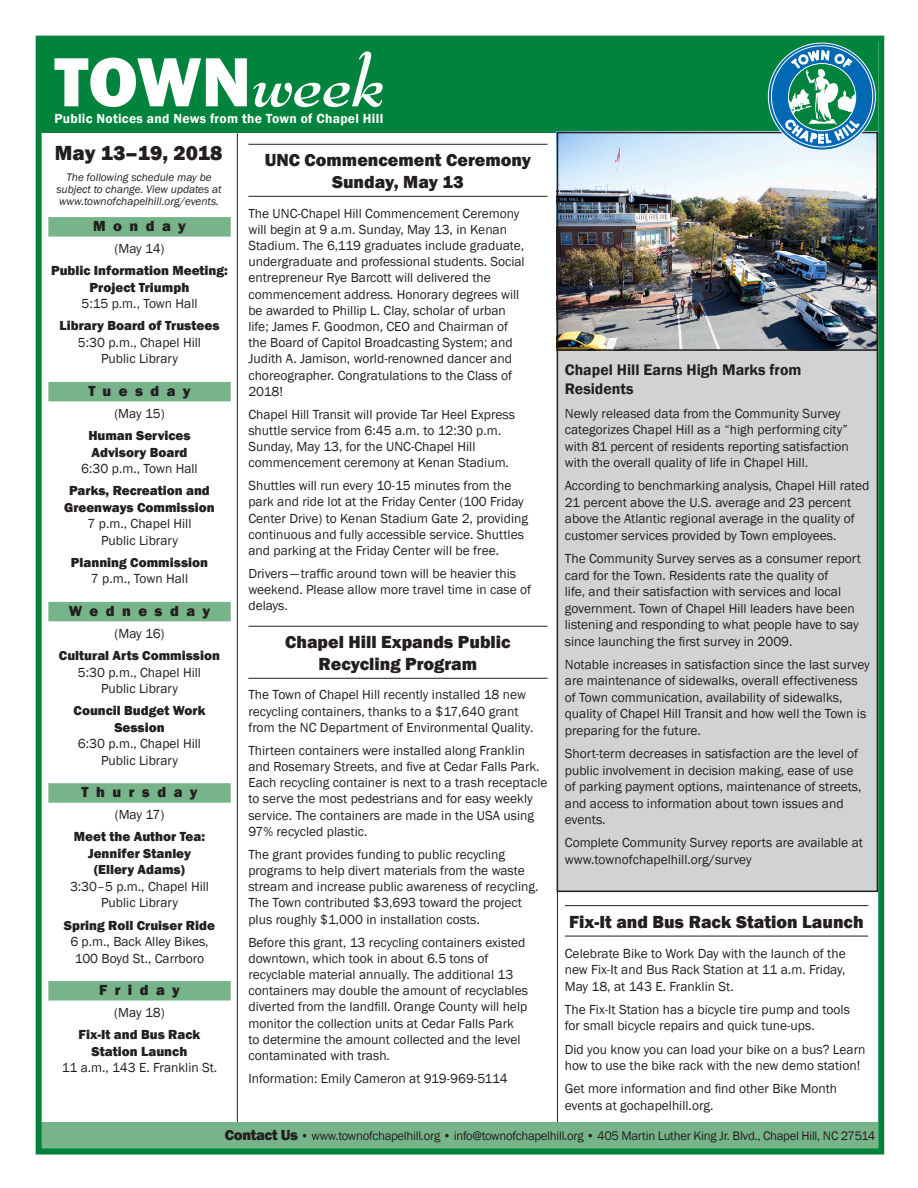
<style>
.page{position:relative;width:918px;height:1188px;background:#fff}
.page>*{position:absolute;margin:0;border:0;box-sizing:border-box;transform-origin:0 0}
.t1{font:800 72px "Franklin Gothic";color:#fff}
.t2{font:800 21px "Franklin Gothic";color:#231f20}
.t3{font:800 18px/21.6px "Franklin Gothic";color:#231f20;text-align:center}
.Feature_Title{font:600 15.75px/18.9px "Franklin Gothic";color:#231f20}
.Day{font:800 15px "Franklin Gothic";letter-spacing:.5em;color:#231f20}
.Meeting_Info{font:13.5px/16.2px "Franklin Gothic";color:#231f20}
.Meeting_Info_Bold{font:800 13.5px/16.5px "Franklin Gothic";color:#231f20;text-align:center}
.t4{font:600 13.5px "Franklin Gothic";letter-spacing:.02em;color:#fff}
.t5{font:12.75px "Franklin Gothic";letter-spacing:-.025em;color:#231f20}
.Meeting_Info-2{font:italic 11.25px/12px "Franklin Gothic";color:#231f20;text-align:center}
.s1{font-family:"Bernhard Modern Std";font-weight:700;font-style:italic}
.s2{font-weight:800;font-size:15px}
</style>
<div class="page">
<div style="left:41px;top:40px;width:837px;height:93px;background:#00843d"></div>
<hr style="left:248px;top:144px;width:300px;height:1px;background:#231f20">
<hr style="left:248px;top:196px;width:300px;height:1px;background:#231f20">
<hr style="left:248px;top:626px;width:300px;height:1px;background:#231f20">
<hr style="left:248px;top:678px;width:300px;height:1px;background:#231f20">
<hr style="left:237px;top:133px;width:1px;height:989px;background:#231f20">
<hr style="left:557px;top:133px;width:1px;height:989px;background:#231f20">
<div style="left:48px;top:217px;width:183px;height:20px;background:#77b48a"></div>
<div style="left:48px;top:382px;width:183px;height:19px;background:#77b48a"></div>
<div style="left:48px;top:602px;width:183px;height:19px;background:#77b48a"></div>
<div style="left:48px;top:783px;width:183px;height:20px;background:#77b48a"></div>
<div style="left:48px;top:981px;width:183px;height:20px;background:#77b48a"></div>
<div style="left:42px;top:1122px;width:836px;height:27px;background:#77b48a"></div>
<hr style="left:565px;top:905px;width:303px;height:1px;background:#231f20">
<hr style="left:565px;top:936px;width:303px;height:1px;background:#231f20">
<div style="left:36px;top:36px;width:848px;height:1119px;border:6px solid #00843d"></div>
<div style="left:557px;top:133px;width:320px;height:758px;background:#d1d2d4"></div>
<img style="left:560px;top:135px;width:315px;height:213px">
<div style="left:557px;top:132px;width:321px;height:219px;border:2px solid #231f20"></div>
<svg style="left:768px;top:43px;width:107px;height:107px"></svg>
<div style="left:771px;top:46px;width:102px;height:101px;background:#0168b3;border-radius:50%"></div>
<svg style="left:786px;top:50px;width:73px;height:93px"></svg>
<p class="t1" style="left:54px;top:36px;width:331px">TOWN<span class="s1">week</span></p>
<p class="t4" style="left:54px;top:110px;width:330px">Public Notices and News from the Town of Chapel Hill</p>
<p class="t2" style="left:55px;top:140px;width:169px">May 13–19, 2018</p>
<p class="Meeting_Info-2" style="left:56px;top:171px;width:167px">The following schedule may be subject to change. View updates at www.townofchapelhill.org/events.</p>
<p class="Day" style="left:93px;top:216px;width:94px">Monday</p>
<p class="Meeting_Info" style="left:114px;top:241px;width:52px">(May 14)</p>
<p class="Meeting_Info_Bold" style="left:51px;top:262px;width:178px">Public Information Meeting:<br>Project Triumph</p>
<p class="Meeting_Info" style="left:81px;top:296px;width:118px">5:15 p.m., Town Hall</p>
<p class="Meeting_Info_Bold" style="left:60px;top:318px;width:161px">Library Board of Trustees</p>
<p class="Meeting_Info" style="left:78px;top:334px;width:125px;text-align:center">5:30 p.m., Chapel Hill<br>Public Library</p>
<p class="Day" style="left:88px;top:381px;width:104px">Tuesday</p>
<p class="Meeting_Info" style="left:114px;top:406px;width:52px">(May 15)</p>
<p class="Meeting_Info_Bold" style="left:88px;top:427px;width:104px;text-align:left">Human Services<br>Advisory Board</p>
<p class="Meeting_Info" style="left:81px;top:461px;width:118px">6:30 p.m., Town Hall</p>
<p class="Meeting_Info_Bold" style="left:64px;top:482px;width:152px">Parks, Recreation and<br>Greenways Commission</p>
<p class="Meeting_Info" style="left:88px;top:516px;width:105px;text-align:center">7 p.m., Chapel Hill<br>Public Library</p>
<p class="Meeting_Info_Bold" style="left:71px;top:554px;width:139px">Planning Commission</p>
<p class="Meeting_Info" style="left:91px;top:571px;width:99px">7 p.m., Town Hall</p>
<p class="Day" style="left:69px;top:601px;width:143px">Wednesday</p>
<p class="Meeting_Info" style="left:115px;top:626px;width:52px">(May 16)</p>
<p class="Meeting_Info_Bold" style="left:59px;top:647px;width:163px">Cultural Arts Commission</p>
<p class="Meeting_Info" style="left:78px;top:664px;width:125px;text-align:center">5:30 p.m., Chapel Hill<br>Public Library</p>
<p class="Meeting_Info_Bold" style="left:74px;top:702px;width:133px">Council Budget Work<br>Session</p>
<p class="Meeting_Info" style="left:78px;top:736px;width:125px;text-align:center">6:30 p.m., Chapel Hill<br>Public Library</p>
<p class="Day" style="left:82px;top:783px;width:118px">Thursday</p>
<p class="Meeting_Info" style="left:115px;top:807px;width:51px">(May 17)</p>
<p class="Meeting_Info_Bold" style="left:74px;top:829px;width:133px">Meet the Author Tea:<br>Jennifer Stanley (Ellery Adams)</p>
<p class="Meeting_Info" style="left:70px;top:878px;width:140px;text-align:center">3:30–5 p.m., Chapel Hill<br>Public Library</p>
<p class="Meeting_Info_Bold" style="left:64px;top:917px;width:153px">Spring Roll Cruiser Ride</p>
<p class="Meeting_Info" style="left:70px;top:934px;width:140px;text-align:center">6 p.m., Back Alley Bikes,<br>100 Boyd St., Carrboro</p>
<p class="Day" style="left:99px;top:980px;width:82px">Friday</p>
<p class="Meeting_Info" style="left:114px;top:1005px;width:52px">(May 18)</p>
<p class="Meeting_Info_Bold" style="left:79px;top:1026px;width:123px">Fix-It and Bus Rack<br>Station Launch</p>
<p class="Meeting_Info" style="left:62px;top:1060px;width:157px">11 a.m., 143 E. Franklin St.</p>
<p class="t3" style="left:265px;top:149px;width:268px">UNC Commencement Ceremony<br>Sunday, May 13</p>
<p class="Meeting_Info" style="left:248px;top:205px;width:278px">The UNC-Chapel Hill Commencement Ceremony will begin at 9 a.m. Sunday, May 13, in Kenan Stadium. The 6,119 graduates include graduate, undergraduate and professional students. Social entrepreneur Rye Barcott will delivered the commencement address. Honorary degrees will be awarded to Phillip L. Clay, scholar of urban life; James F. Goodmon, CEO and Chairman of the Board of Capitol Broadcasting System; and Judith A. Jamison, world-renowned dancer and choreographer. Congratulations to the Class of 2018!</p>
<p class="Meeting_Info" style="left:248px;top:406px;width:268px">Chapel Hill Transit will provide Tar Heel Express shuttle service from 6:45 a.m. to 12:30 p.m.<br>Sunday, May 13, for the UNC-Chapel Hill commencement ceremony at Kenan Stadium.</p>
<p class="Meeting_Info" style="left:248px;top:478px;width:281px">Shuttles will run every 10-15 minutes from the park and ride lot at the Friday Center (100 Friday Center Drive) to Kenan Stadium Gate 2, providing continuous and fully accessible service. Shuttles and parking at the Friday Center will be free.</p>
<p class="Meeting_Info" style="left:248px;top:566px;width:284px">Drivers — traffic around town will be heavier this weekend. Please allow more travel time in case of delays.</p>
<p class="t3" style="left:285px;top:631px;width:227px">Chapel Hill Expands Public<br>Recycling Program</p>
<p class="Meeting_Info" style="left:248px;top:687px;width:286px">The Town of Chapel Hill recently installed 18 new recycling containers, thanks to a $17,640 grant from the NC Department of Environmental Quality.</p>
<p class="Meeting_Info" style="left:248px;top:743px;width:301px">Thirteen containers were installed along Franklin and Rosemary Streets, and five at Cedar Falls Park.<br>Each recycling container is next to a trash receptacle to serve the most pedestrians and for easy weekly service. The containers are made in the USA using 97% recycled plastic.</p>
<p class="Meeting_Info" style="left:248px;top:846px;width:292px">The grant provides funding to public recycling programs to help divert materials from the waste stream and increase public awareness of recycling.<br>The Town contributed $3,693 toward the project plus roughly $1,000 in installation costs.</p>
<p class="Meeting_Info" style="left:248px;top:934px;width:281px">Before this grant, 13 recycling containers existed downtown, which took in about 6.5 tons of recyclable material annually. The additional 13 containers may double the amount of recyclables diverted from the landfill. Orange County will help monitor the collection units at Cedar Falls Park to determine the amount collected and the level contaminated with trash.</p>
<p class="Meeting_Info" style="left:248px;top:1071px;width:261px">Information: Emily Cameron at 919-969-5114</p>
<p class="Feature_Title" style="left:565px;top:361px;width:238px">Chapel Hill Earns High Marks from<br>Residents</p>
<p class="Meeting_Info" style="left:565px;top:405px;width:285px">Newly released data from the Community Survey categorizes Chapel Hill as a “high performing city” with 81 percent of residents reporting satisfaction with the overall quality of life in Chapel Hill.</p>
<p class="Meeting_Info" style="left:565px;top:478px;width:306px">According to benchmarking analysis, Chapel Hill rated 21 percent above the U.S. average and 23 percent above the Atlantic regional average in the quality of customer services provided by Town employees.</p>
<p class="Meeting_Info" style="left:565px;top:551px;width:298px">The Community Survey serves as a consumer report card for the Town. Residents rate the quality of<br>life, and their satisfaction with services and local government. Town of Chapel Hill leaders have been listening and responding to what people have to say since launching the first survey in 2009.</p>
<p class="Meeting_Info" style="left:565px;top:656px;width:306px">Notable increases in satisfaction since the last survey are maintenance of sidewalks, overall effectiveness of Town communication, availability of sidewalks, quality of Chapel Hill Transit and how well the Town is preparing for the future.</p>
<p class="Meeting_Info" style="left:565px;top:746px;width:298px">Short-term decreases in satisfaction are the level of public involvement in decision making, ease of use of parking payment options, maintenance of streets, and access to information about town issues and events.</p>
<p class="Meeting_Info" style="left:565px;top:835px;width:300px">Complete Community Survey reports are available at www.townofchapelhill.org/survey</p>
<p class="t3" style="left:569px;top:911px;width:296px">Fix-It and Bus Rack Station Launch</p>
<p class="Meeting_Info" style="left:565px;top:945px;width:282px;text-align:justify">Celebrate Bike to Work Day with the launch of the new Fix-It and Bus Rack Station at 11 a.m. Friday, May 18, at 143 E. Franklin St.</p>
<p class="Meeting_Info" style="left:565px;top:1001px;width:287px">The Fix-It Station has a bicycle tire pump and tools for small bicycle repairs and quick tune-ups.</p>
<p class="Meeting_Info" style="left:565px;top:1041px;width:302px">Did you know you can load your bike on a bus? Learn how to use the bike rack with the new demo station!</p>
<p class="Meeting_Info" style="left:565px;top:1081px;width:274px">Get more information and find other Bike Month events at gochapelhill.org.</p>
<p class="t5" style="left:225px;top:1128px;width:652px"><span class="s2">Contact Us</span> • www.townofchapelhill.org • info@townofchapelhill.org • 405 Martin Luther King Jr. Blvd., Chapel Hill, NC 27514</p>
</div>
